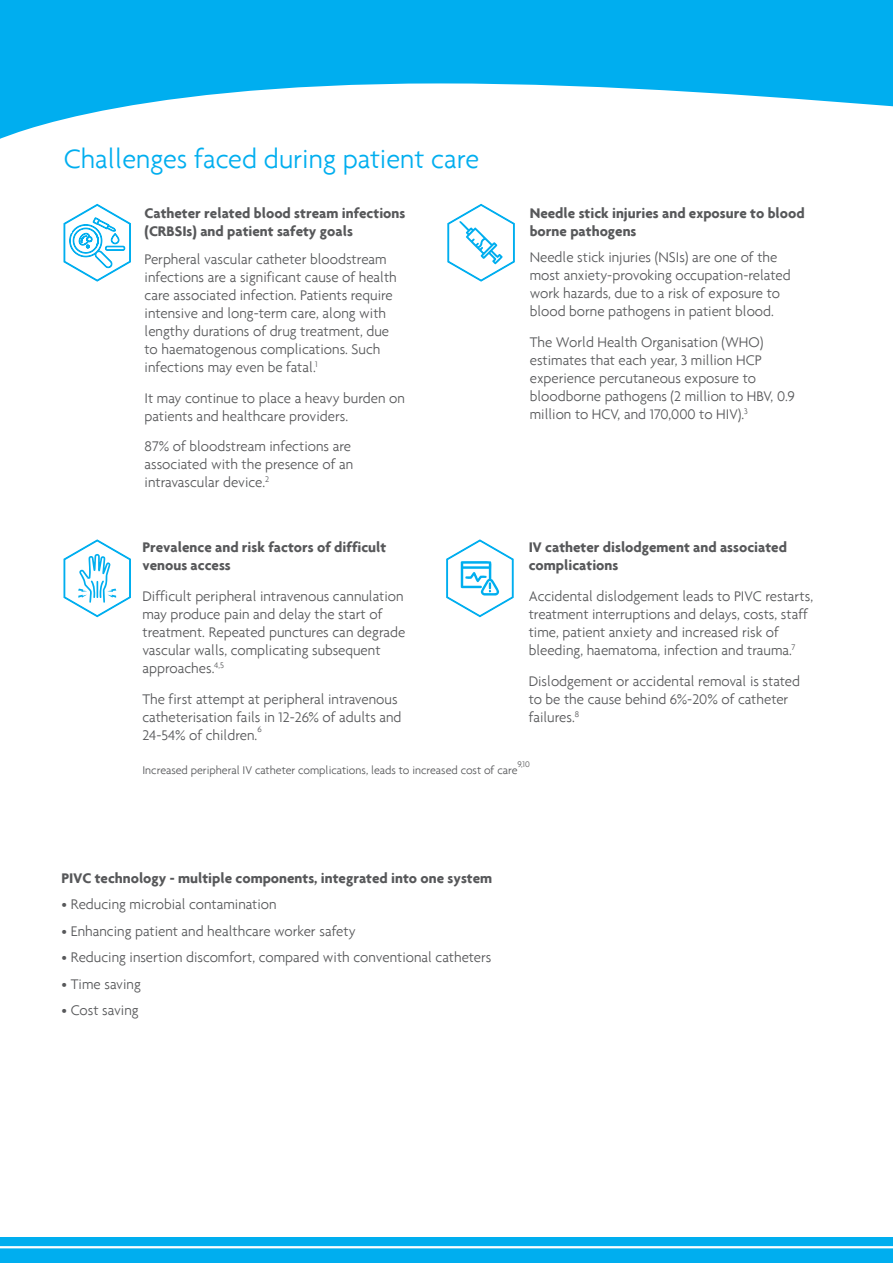
<style>
.page{position:relative;width:893px;height:1263px;background:#fff}
.page>*{position:absolute;margin:0;border:0;box-sizing:border-box;transform-origin:0 0}
.t1{font:300 28.5px "Agenda";color:#00aeef}
.t2{font:300 15px/18px "Agenda";color:#57585a}
.t3{font:700 15px/18px "Agenda";color:#57585a}
.t4{font:300 12px "Agenda";color:#57585a}
.t5{font:300 8.7px "Agenda";color:#57585a}
</style>
<div class="page">
<svg style="left:0;top:0;width:893px;height:139px"></svg>
<svg style="left:64px;top:204px;width:67px;height:78px"></svg>
<svg style="left:447px;top:204px;width:68px;height:78px"></svg>
<svg style="left:64px;top:539px;width:67px;height:78px"></svg>
<svg style="left:446px;top:539px;width:68px;height:78px"></svg>
<div style="left:0;top:1237px;width:893px;height:26px;background:#00aeef"></div>
<hr style="left:0;top:1246px;width:893px;height:2px;background:#fff">
<p class="t1" style="left:64px;top:142px;width:417px">Challenges faced during patient care</p>
<p class="t3" style="left:145px;top:204px;width:262px">Catheter related blood stream infections (CRBSIs) and patient safety goals</p>
<p class="t2" style="left:145px;top:250px;width:254px">Perpheral vascular catheter bloodstream infections are a significant cause of health care associated infection. Patients require intensive and long-term care, along with lengthy durations of drug treatment, due to haematogenous complications. Such infections may even be fatal.<sup>1</sup></p>
<p class="t2" style="left:145px;top:389px;width:262px">It may continue to place a heavy burden on patients and healthcare providers.</p>
<p class="t2" style="left:145px;top:437px;width:210px">87% of bloodstream infections are associated with the presence of an intravascular device.<sup>2</sup></p>
<p class="t3" style="left:142px;top:538px;width:245px">Prevalence and risk factors of difficult venous access</p>
<p class="t2" style="left:142px;top:587px;width:264px">Difficult peripheral intravenous cannulation may produce pain and delay the start of treatment. Repeated punctures can degrade vascular walls, complicating subsequent approaches.<sup>4,5</sup></p>
<p class="t2" style="left:142px;top:690px;width:261px">The first attempt at peripheral intravenous catheterisation fails in 12-26% of adults and<br>24-54% of children.</p>
<p class="t5" style="left:257px;top:724px;width:6px">6</p>
<p class="t3" style="left:530px;top:204px;width:276px">Needle stick injuries and exposure to blood borne pathogens</p>
<p class="t2" style="left:530px;top:248px;width:262px">Needle stick injuries (NSIs) are one of the most anxiety-provoking occupation-related work hazards, due to a risk of exposure to blood borne pathogens in patient blood.</p>
<p class="t2" style="left:530px;top:333px;width:267px">The World Health Organisation (WHO) estimates that each year, 3 million HCP experience percutaneous exposure to bloodborne pathogens (2 million to HBV, 0.9 million to HCV, and 170,000 to HIV).<sup>3</sup></p>
<p class="t3" style="left:529px;top:538px;width:260px">IV catheter dislodgement and associated complications</p>
<p class="t2" style="left:529px;top:587px;width:286px">Accidental dislodgement leads to PIVC restarts, treatment interruptions and delays, costs, staff time, patient anxiety and increased risk of bleeding, haematoma, infection and trauma.<sup>7</sup></p>
<p class="t2" style="left:529px;top:672px;width:273px">Dislodgement or accidental removal is stated to be the cause behind 6%-20% of catheter failures.<sup>8</sup></p>
<p class="t5" style="left:518px;top:759px;width:14px">9,10</p>
<p class="t4" style="left:142px;top:763px;width:377px">Increased peripheral IV catheter complications, leads to increased cost of care</p>
<p class="t3" style="left:62px;top:869px;width:432px">PIVC technology - multiple components, integrated into one system</p>
<p class="t2" style="left:62px;top:895px;width:217px">• Reducing microbial contamination</p>
<p class="t2" style="left:62px;top:922px;width:296px">• Enhancing patient and healthcare worker safety</p>
<p class="t2" style="left:62px;top:948px;width:431px">• Reducing insertion discomfort, compared with conventional catheters</p>
<p class="t2" style="left:62px;top:975px;width:81px">• Time saving</p>
<p class="t2" style="left:62px;top:1001px;width:79px">• Cost saving</p>
</div>
